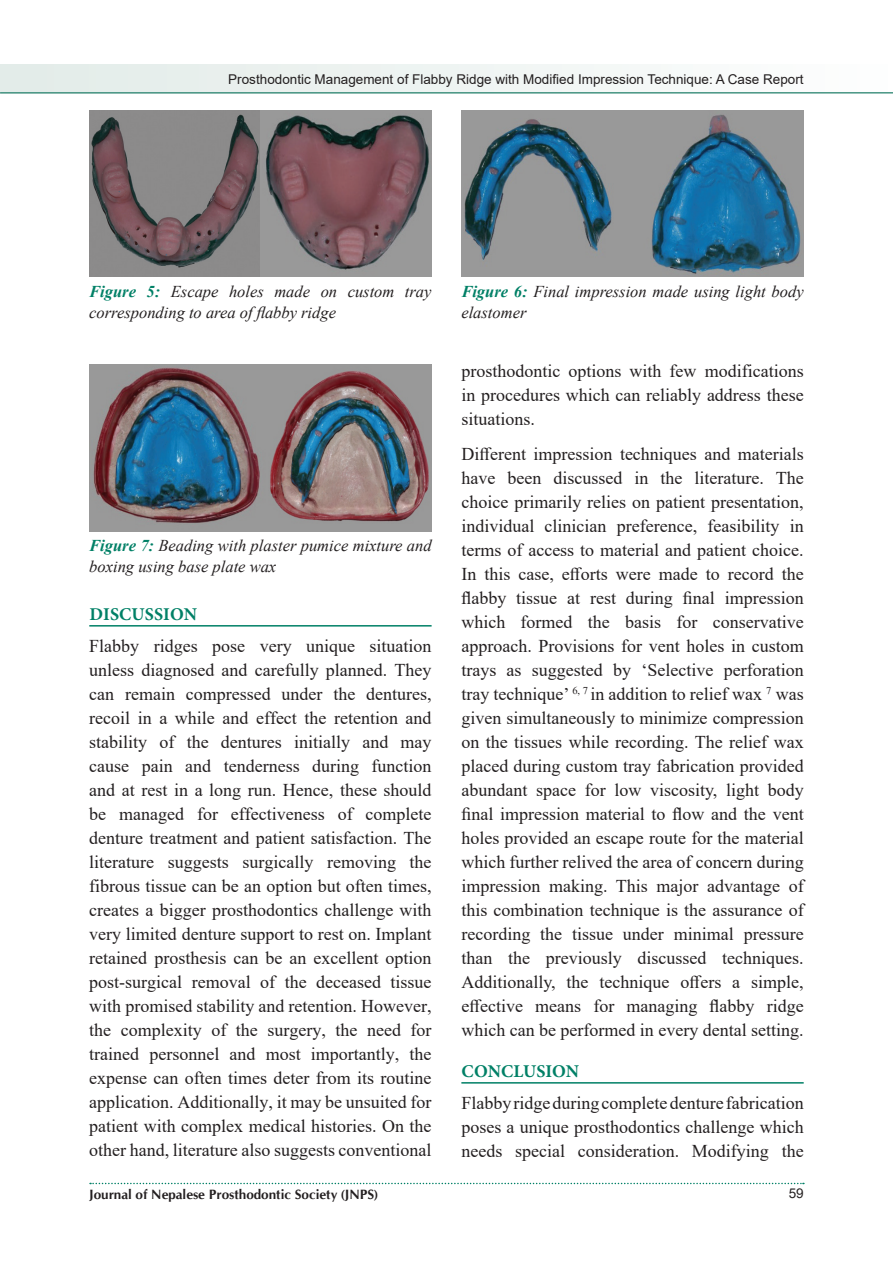
<style>
.page{position:relative;width:893px;height:1263px;background:#fff}
.page>*{position:absolute;margin:0;border:0;box-sizing:border-box;transform-origin:0 0}
.t1{font:18px/24px "Times New Roman";color:#231f20;text-align:justify}
.t2{font:700 18px "Minion Pro";color:#018066}
.t3{font:italic 16.5px/21px "Times New Roman";color:#231f20}
.t4{font:13.5px "Arial";color:#231f20}
.t5{font:700 13.5px "CG Omega";color:#231f20}
.s1{font-weight:700;color:#018066}
</style>
<div class="page">
<div style="left:0;top:65px;width:893px;height:29px;background:linear-gradient(to right,#e2ebe8,#fdfefe)"></div>
<hr style="left:0;top:92px;width:893px;height:2px;background:#479583">
<svg style="left:90px;top:1183px;width:714px;height:1px"></svg>
<img style="left:89px;top:111px;width:343px;height:166px">
<img style="left:89px;top:365px;width:343px;height:166px">
<img style="left:461px;top:111px;width:343px;height:166px">
<hr style="left:89px;top:625px;width:343px;height:1px;background:#018066">
<hr style="left:461px;top:1082px;width:343px;height:1px;background:#018066">
<p class="t4" style="left:228px;top:70px;width:577px">Prosthodontic Management of Flabby Ridge with Modified Impression Technique: A Case Report</p>
<p class="t3" style="left:89px;top:280px;width:344px"><span class="s1">Figure 5:</span> Escape holes made on custom tray corresponding to area of flabby ridge</p>
<p class="t3" style="left:89px;top:535px;width:344px"><span class="s1">Figure 7:</span> Beading with plaster pumice mixture and boxing using base plate wax</p>
<p class="t2" style="left:89px;top:601px;width:109px">DISCUSSION</p>
<p class="t1" style="left:89px;top:634px;width:344px">Flabby ridges pose very unique situation unless diagnosed and carefully planned. They can remain compressed under the dentures, recoil in a while and effect the retention and stability of the dentures initially and may cause pain and tenderness during function and at rest in a long run. Hence, these should be managed for effectiveness of complete denture treatment and patient satisfaction. The literature suggests surgically removing the fibrous tissue can be an option but often times, creates a bigger prosthodontics challenge with very limited denture support to rest on. Implant retained prosthesis can be an excellent option post-surgical removal of the deceased tissue with promised stability and retention. However, the complexity of the surgery, the need for trained personnel and most importantly, the expense can often times deter from its routine application. Additionally, it may be unsuited for patient with complex medical histories. On the other hand, literature also suggests conventional</p>
<p class="t3" style="left:461px;top:280px;width:344px"><span class="s1">Figure 6:</span> Final impression made using light body elastomer</p>
<p class="t1" style="left:461px;top:359px;width:344px">prosthodontic options with few modifications in procedures which can reliably address these situations.</p>
<p class="t1" style="left:461px;top:441px;width:344px">Different impression techniques and materials have been discussed in the literature. The choice primarily relies on patient presentation, individual clinician preference, feasibility in terms of access to material and patient choice.<br>In this case, efforts were made to record the flabby tissue at rest during final impression which formed the basis for conservative approach. Provisions for vent holes in custom trays as suggested by ‘Selective perforation tray technique’ <sup>6,</sup> <sup>7</sup> in addition to relief wax <sup>7</sup> was given simultaneously to minimize compression on the tissues while recording. The relief wax placed during custom tray fabrication provided abundant space for low viscosity, light body final impression material to flow and the vent holes provided an escape route for the material which further relived the area of concern during impression making. This major advantage of this combination technique is the assurance of recording the tissue under minimal pressure than the previously discussed techniques.<br>Additionally, the technique offers a simple, effective means for managing flabby ridge which can be performed in every dental setting.</p>
<p class="t2" style="left:461px;top:1058px;width:119px">CONCLUSION</p>
<p class="t1" style="left:461px;top:1091px;width:344px">Flabby ridge during complete denture fabrication poses a unique prosthodontics challenge which needs special consideration. Modifying the</p>
<p class="t5" style="left:89px;top:1185px;width:290px">Journal of Nepalese Prosthodontic Society (JNPS)</p>
<p class="t4" style="left:789px;top:1184px;width:17px">59</p>
</div>
